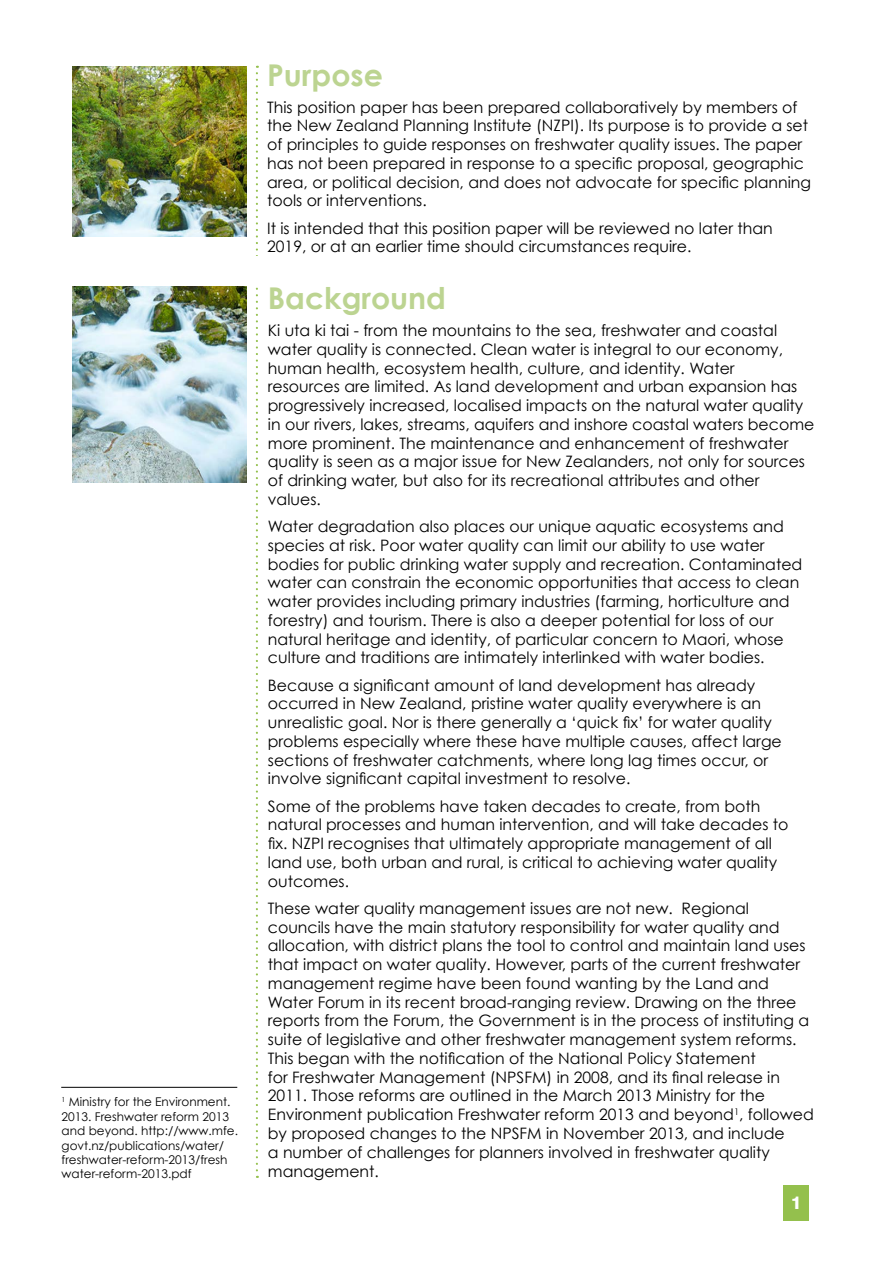
<style>
.page{position:relative;width:893px;height:1263px;background:#fff}
.page>*{position:absolute;margin:0;border:0;box-sizing:border-box;transform-origin:0 0}
.t1{font:700 30px "Century Gothic";color:#bcd491}
.t2{font:800 18px "Swiss 721 BT";color:#fff}
.t3{font:15.75px/18.8px "Century Gothic";color:#000}
.t4{font:12px/14.4px "Century Gothic";color:#000}
</style>
<div class="page">
<div style="left:783px;top:1185px;width:26px;height:36px;background:#94c04d"></div>
<img style="left:72px;top:286px;width:175px;height:196px">
<img style="left:72px;top:67px;width:175px;height:170px">
<svg style="left:256px;top:66px;width:2px;height:1112px"></svg>
<div style="left:45px;top:257px;width:447px;height:28px;background:#fff"></div>
<hr style="left:61px;top:1087px;width:176px;height:1px;background:#000">
<p class="t4" style="left:62px;top:1095px;width:178px"><sup>1</sup> Ministry for the Environment.<br>2013. Freshwater reform 2013 and beyond. http://www.mfe. govt.nz/publications/water/ freshwater-reform-2013/fresh water-reform-2013.pdf</p>
<h1 class="t1" style="left:267px;top:57px;width:117px">Purpose</h1>
<p class="t3" style="left:267px;top:97px;width:545px">This position paper has been prepared collaboratively by members of the New Zealand Planning Institute (NZPI). Its purpose is to provide a set of principles to guide responses on freshwater quality issues. The paper has not been prepared in response to a specific proposal, geographic area, or political decision, and does not advocate for specific planning tools or interventions.</p>
<p class="t3" style="left:267px;top:218px;width:507px">It is intended that this position paper will be reviewed no later than<br>2019, or at an earlier time should circumstances require.</p>
<h1 class="t1" style="left:268px;top:279px;width:180px">Background</h1>
<p class="t3" style="left:268px;top:321px;width:548px">Ki uta ki tai - from the mountains to the sea, freshwater and coastal water quality is connected. Clean water is integral to our economy, human health, ecosystem health, culture, and identity. Water<br>resources are limited. As land development and urban expansion has progressively increased, localised impacts on the natural water quality in our rivers, lakes, streams, aquifers and inshore coastal waters become more prominent. The maintenance and enhancement of freshwater quality is seen as a major issue for New Zealanders, not only for sources of drinking water, but also for its recreational attributes and other values.</p>
<p class="t3" style="left:268px;top:517px;width:536px">Water degradation also places our unique aquatic ecosystems and species at risk. Poor water quality can limit our ability to use water bodies for public drinking water supply and recreation. Contaminated water can constrain the economic opportunities that access to clean water provides including primary industries (farming, horticulture and forestry) and tourism. There is also a deeper potential for loss of our natural heritage and identity, of particular concern to Maori, whose culture and traditions are intimately interlinked with water bodies.</p>
<p class="t3" style="left:268px;top:675px;width:515px">Because a significant amount of land development has already occurred in New Zealand, pristine water quality everywhere is an unrealistic goal. Nor is there generally a ‘quick fix’ for water quality problems especially where these have multiple causes, affect large sections of freshwater catchments, where long lag times occur, or involve significant capital investment to resolve.</p>
<p class="t3" style="left:268px;top:796px;width:522px">Some of the problems have taken decades to create, from both natural processes and human intervention, and will take decades to fix. NZPI recognises that ultimately appropriate management of all land use, both urban and rural, is critical to achieving water quality outcomes.</p>
<p class="t3" style="left:268px;top:898px;width:547px">These water quality management issues are not new. Regional councils have the main statutory responsibility for water quality and allocation, with district plans the tool to control and maintain land uses that impact on water quality. However, parts of the current freshwater management regime have been found wanting by the Land and Water Forum in its recent broad-ranging review. Drawing on the three reports from the Forum, the Government is in the process of instituting a suite of legislative and other freshwater management system reforms.<br>This began with the notification of the National Policy Statement<br>for Freshwater Management (NPSFM) in 2008, and its final release in 2011. Those reforms are outlined in the March 2013 Ministry for the Environment publication Freshwater reform 2013 and beyond<sup>1</sup>, followed by proposed changes to the NPSFM in November 2013, and include<br>a number of challenges for planners involved in freshwater quality management.</p>
<p class="t2" style="left:791px;top:1191px;width:12px">1</p>
</div>
